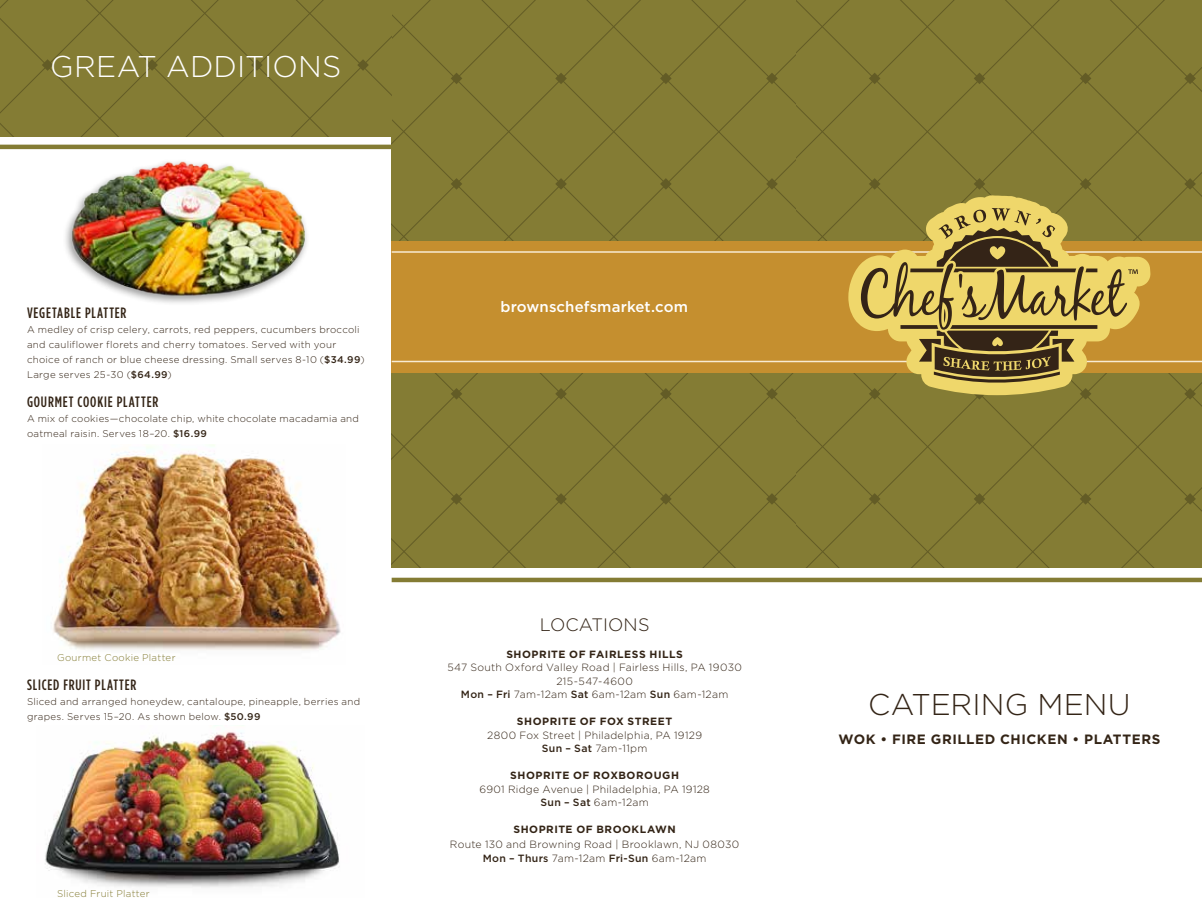
<style>
.page{position:relative;width:1202px;height:918px;background:#fff}
.page>*{position:absolute;margin:0;border:0;box-sizing:border-box;transform-origin:0 0}
.t1{font:300 30px "Gotham";letter-spacing:.005em;color:#fff}
.t2{font:300 30px "Gotham";letter-spacing:.005em;color:#332416}
.t3{font:300 18px "Gotham";letter-spacing:.005em;color:#332416}
.t4{font:500 15px "Gotham Condensed";letter-spacing:.055em;color:#332416}
.t5{font:500 15px "Gotham";letter-spacing:.005em;color:#fff}
.t6{font:700 13.5px "Gotham";letter-spacing:.045em;color:#332416}
.t7{font:300 10.5px/13.5px "Gotham";letter-spacing:.025em;color:#332416;text-align:center}
.t8{font:700 10.5px "Gotham";letter-spacing:.05em;color:#332416}
.t9{font:300 9.75px/15px "Gotham";letter-spacing:.03em;color:#332416}
.t10{font:300 9.75px "Gotham";letter-spacing:.025em;color:#847c34}
.s1{font-weight:500}
</style>
<div class="page">
<div style="left:392px;top:0;width:404px;height:15px;background:#847c34"></div>
<div style="left:392px;top:15px;width:404px;height:53px;background:#847c34"></div>
<div style="left:392px;top:68px;width:404px;height:499px;background:#847c34"></div>
<div style="left:445px;top:120px;width:351px;height:447px;background:#847c34"></div>
<div style="left:497px;top:173px;width:299px;height:394px;background:#847c34"></div>
<div style="left:550px;top:225px;width:246px;height:342px;background:#847c34"></div>
<svg style="left:555px;top:178px;width:12px;height:12px"></svg>
<svg style="left:555px;top:73px;width:12px;height:11px"></svg>
<svg style="left:555px;top:388px;width:12px;height:12px"></svg>
<svg style="left:555px;top:493px;width:12px;height:12px"></svg>
<svg style="left:660px;top:178px;width:11px;height:12px"></svg>
<svg style="left:660px;top:73px;width:11px;height:11px"></svg>
<svg style="left:660px;top:388px;width:11px;height:12px"></svg>
<svg style="left:660px;top:493px;width:11px;height:12px"></svg>
<svg style="left:766px;top:178px;width:11px;height:12px"></svg>
<svg style="left:766px;top:73px;width:11px;height:11px"></svg>
<svg style="left:766px;top:388px;width:11px;height:12px"></svg>
<svg style="left:766px;top:493px;width:11px;height:12px"></svg>
<svg style="left:451px;top:178px;width:11px;height:12px"></svg>
<svg style="left:451px;top:73px;width:11px;height:11px"></svg>
<svg style="left:451px;top:388px;width:11px;height:12px"></svg>
<svg style="left:451px;top:493px;width:11px;height:12px"></svg>
<div style="left:796px;top:120px;width:406px;height:447px;background:#847c34"></div>
<div style="left:811px;top:173px;width:391px;height:394px;background:#847c34"></div>
<div style="left:863px;top:225px;width:339px;height:342px;background:#847c34"></div>
<svg style="left:869px;top:493px;width:11px;height:12px"></svg>
<svg style="left:973px;top:493px;width:12px;height:12px"></svg>
<svg style="left:1079px;top:493px;width:12px;height:12px"></svg>
<svg style="left:1184px;top:178px;width:11px;height:12px"></svg>
<svg style="left:1184px;top:73px;width:11px;height:11px"></svg>
<svg style="left:1184px;top:388px;width:11px;height:12px"></svg>
<svg style="left:1184px;top:493px;width:11px;height:12px"></svg>
<div style="left:392px;top:241px;width:810px;height:132px;background:#c58f2f"></div>
<hr style="left:392px;top:251px;width:810px;height:2px;background:#f8ebd2">
<hr style="left:392px;top:361px;width:810px;height:1px;background:#f8ebd2">
<svg style="left:1137px;top:195px;width:13px;height:200px"></svg>
<svg style="left:796px;top:0;width:341px;height:400px;background:#96863b"></svg>
<hr style="left:392px;top:578px;width:810px;height:4px;background:#847c34">
<img style="left:45px;top:732px;width:295px;height:156px">
<img style="left:53px;top:445px;width:288px;height:206px">
<div style="left:0;top:0;width:392px;height:136px;background:#847c34"></div>
<hr style="left:0;top:145px;width:392px;height:4px;background:#847c34">
<img style="left:55px;top:127px;width:277px;height:176px">
<h1 class="t1" style="left:50px;top:50px;width:292px">GREAT ADDITIONS</h1>
<h3 class="t4" style="left:27px;top:305px;width:101px">VEGETABLE PLATTER</h3>
<p class="t9" style="left:27px;top:322px;width:339px">A medley of crisp celery, carrots, red peppers, cucumbers broccoli and cauliflower florets and cherry tomatoes. Served with your choice of ranch or blue cheese dressing. Small serves 8-10 (<span class="s1">$34.99</span>)<br>Large serves 25-30 (<span class="s1">$64.99</span>)</p>
<h3 class="t4" style="left:27px;top:393px;width:133px">GOURMET COOKIE PLATTER</h3>
<p class="t9" style="left:27px;top:411px;width:333px">A mix of cookies—chocolate chip, white chocolate macadamia and oatmeal raisin. Serves 18–20. <span class="s1">$16.99</span></p>
<p class="t10" style="left:57px;top:653px;width:120px">Gourmet Cookie Platter</p>
<h3 class="t4" style="left:27px;top:677px;width:111px">SLICED FRUIT PLATTER</h3>
<p class="t9" style="left:27px;top:694px;width:335px">Sliced and arranged honeydew, cantaloupe, pineapple, berries and grapes. Serves 15–20. As shown below. <span class="s1">$50.99</span></p>
<p class="t10" style="left:57px;top:888px;width:94px">Sliced Fruit Platter</p>
<h3 class="t5" style="left:500px;top:299px;width:189px">brownschefsmarket.com</h3>
<h2 class="t3" style="left:540px;top:615px;width:111px">LOCATIONS</h2>
<p class="t8" style="left:506px;top:648px;width:178px">SHOPRITE OF FAIRLESS HILLS</p>
<p class="t7" style="left:447px;top:661px;width:296px">547 South Oxford Valley Road | Fairless Hills, PA 19030<br>215-547-4600<br><span class="s1">Mon – Fri</span> 7am-12am <span class="s1">Sat</span> 6am-12am <span class="s1">Sun</span> 6am-12am</p>
<p class="t8" style="left:517px;top:716px;width:157px">SHOPRITE OF FOX STREET</p>
<p class="t7" style="left:487px;top:728px;width:216px">2800 Fox Street | Philadelphia, PA 19129<br><span class="s1">Sun – Sat</span> 7am-11pm</p>
<p class="t8" style="left:510px;top:770px;width:170px">SHOPRITE OF ROXBOROUGH</p>
<p class="t7" style="left:479px;top:782px;width:232px">6901 Ridge Avenue | Philadelphia, PA 19128<br><span class="s1">Sun – Sat</span> 6am-12am</p>
<p class="t8" style="left:513px;top:824px;width:164px">SHOPRITE OF BROOKLAWN</p>
<p class="t7" style="left:450px;top:838px;width:291px">Route 130 and Browning Road | Brooklawn, NJ 08030<br><span class="s1">Mon – Thurs</span> 7am-12am <span class="s1">Fri-Sun</span> 6am-12am</p>
<h1 class="t2" style="left:868px;top:688px;width:264px">CATERING MENU</h1>
<h3 class="t6" style="left:838px;top:731px;width:323px">WOK • FIRE GRILLED CHICKEN • PLATTERS</h3>
</div>
